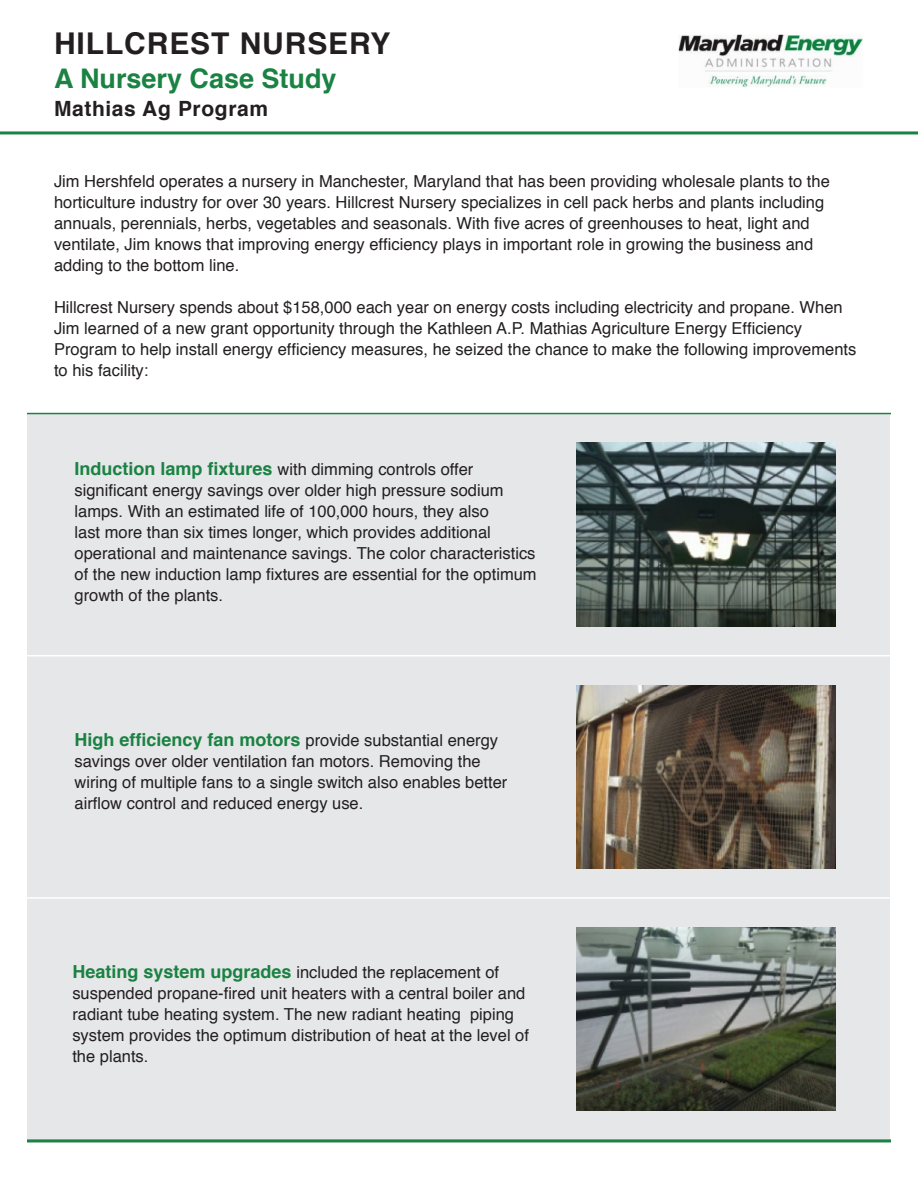
<style>
.page{position:relative;width:918px;height:1188px;background:#fff}
.page>*{position:absolute;margin:0;border:0;box-sizing:border-box;transform-origin:0 0}
.t1{font:700 30px "Helvetica";letter-spacing:.03em;color:#231f20}
.t2{font:700 27px "Helvetica";color:#1a8242}
.t3{font:700 21px "Helvetica";letter-spacing:.03em;color:#231f20}
.t4{font:16.5px/21px "Helvetica";color:#231f20}
.s1{font-weight:700;font-size:18px;color:#1a8242}
</style>
<div class="page">
<div style="left:27px;top:414px;width:863px;height:728px;background:#e6e7e9"></div>
<img style="left:678px;top:34px;width:185px;height:54px">
<img style="left:576px;top:443px;width:259px;height:183px">
<img style="left:576px;top:685px;width:259px;height:184px">
<img style="left:576px;top:927px;width:259px;height:184px">
<hr style="left:27px;top:413px;width:864px;height:1px;background:#1a8242">
<hr style="left:27px;top:1139px;width:864px;height:3px;background:#1a8242">
<hr style="left:27px;top:655px;width:864px;height:1px;background:#fff">
<hr style="left:27px;top:897px;width:864px;height:2px;background:#fff">
<hr style="left:0;top:131px;width:918px;height:3px;background:#1a8242">
<p class="t1" style="left:54px;top:19px;width:338px">HILLCREST NURSERY</p>
<p class="t2" style="left:54px;top:56px;width:284px">A Nursery Case Study</p>
<p class="t3" style="left:54px;top:92px;width:216px">Mathias Ag Program</p>
<p class="t4" style="left:54px;top:171px;width:777px">Jim Hershfeld operates a nursery in Manchester, Maryland that has been providing wholesale plants to the horticulture industry for over 30 years. Hillcrest Nursery specializes in cell pack herbs and plants including annuals, perennials, herbs, vegetables and seasonals. With five acres of greenhouses to heat, light and ventilate, Jim knows that improving energy efficiency plays in important role in growing the business and adding to the bottom line.</p>
<p class="t4" style="left:54px;top:297px;width:804px">Hillcrest Nursery spends about $158,000 each year on energy costs including electricity and propane. When Jim learned of a new grant opportunity through the Kathleen A.P. Mathias Agriculture Energy Efficiency Program to help install energy efficiency measures, he seized the chance to make the following improvements to his facility:</p>
<p class="t4" style="left:75px;top:460px;width:464px"><span class="s1">Induction lamp fixtures</span> with dimming controls offer significant energy savings over older high pressure sodium lamps. With an estimated life of 100,000 hours, they also<br>last more than six times longer, which provides additional operational and maintenance savings. The color characteristics of the new induction lamp fixtures are essential for the optimum growth of the plants.</p>
<p class="t4" style="left:75px;top:730px;width:434px"><span class="s1">High efficiency fan motors</span> provide substantial energy savings over older ventilation fan motors. Removing the wiring of multiple fans to a single switch also enables better airflow control and reduced energy use.</p>
<p class="t4" style="left:72px;top:962px;width:458px"><span class="s1">Heating system upgrades</span> included the replacement of suspended propane-fired unit heaters with a central boiler and radiant tube heating system. The new radiant heating piping system provides the optimum distribution of heat at the level of the plants.</p>
</div>
